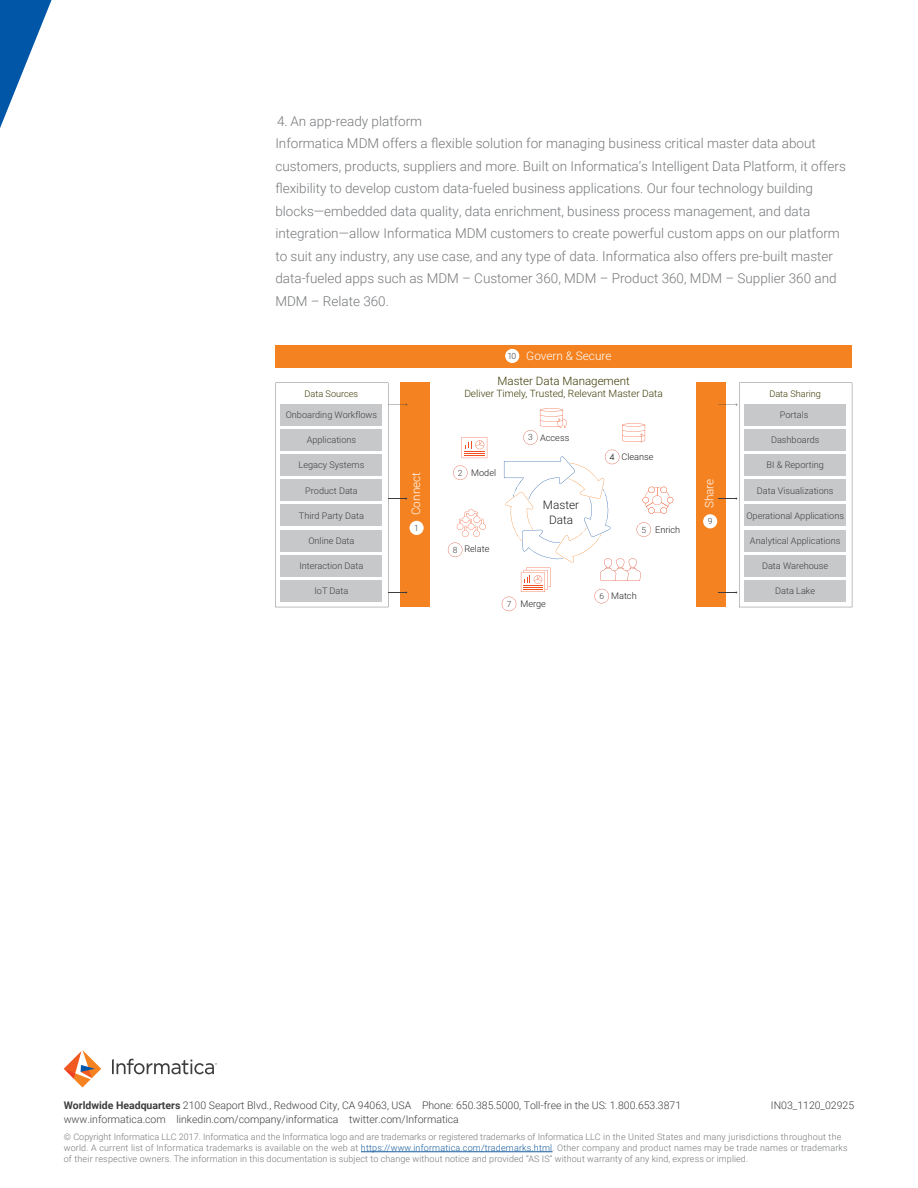
<style>
.page{position:relative;width:918px;height:1188px;background:#fff}
.page>*{position:absolute;margin:0;border:0;box-sizing:border-box;transform-origin:0 0}
.t1{font:300 13.5px/22.5px "Roboto";color:#76787b}
.t2{font:300 11.85px "Roboto";color:#fff}
.t3{font:300 11.85px/14.1px "Roboto";color:#231f20;text-align:center}
.t4{font:300 11.55px "Roboto";color:#3c3902}
.t5{font:300 10.5px/13.5px "Roboto";color:#3e3e3f}
.t6{font:300 10.2px "Roboto";color:#3c3902}
.t7{font:300 9.15px "Roboto";color:#3e3e3f}
.t8{font:300 9.15px "Roboto";color:#231f20}
.t9{font:300 9.15px "Roboto";color:#3c3902}
.t10{font:300 9px/10.8px "Roboto";letter-spacing:.01em;color:#76787b}
.t11{font:300 8.55px "Roboto";color:#3e3e3f}
.t12{font:8.55px "Futura Std";color:#3e3e3f}
.s1{font-weight:700}
.s2{color:#175d9e}
</style>
<div class="page">
<svg style="left:0;top:0;width:52px;height:128px"></svg>
<svg style="left:64px;top:1050px;width:37px;height:38px"></svg>
<svg style="left:112px;top:1059px;width:105px;height:15px"></svg>
<hr style="left:361px;top:1152px;width:192px;height:1px;background:#175d9e">
<div style="left:276px;top:346px;width:576px;height:22px;background:#f58220"></div>
<div style="left:401px;top:383px;width:29px;height:224px;background:#f58220"></div>
<div style="left:696px;top:383px;width:29px;height:224px;background:#f58220"></div>
<svg style="left:457px;top:509px;width:29px;height:28px"></svg>
<div style="left:505px;top:349px;width:14px;height:14px;background:#fff;border-radius:50%"></div>
<div style="left:409px;top:521px;width:15px;height:14px;background:#fff;border-radius:50%"></div>
<div style="left:703px;top:514px;width:14px;height:14px;background:#fff;border-radius:50%"></div>
<svg style="left:453px;top:465px;width:15px;height:15px"></svg>
<svg style="left:448px;top:543px;width:14px;height:14px"></svg>
<svg style="left:275px;top:383px;width:132px;height:224px"></svg>
<svg style="left:718px;top:383px;width:134px;height:224px"></svg>
<svg style="left:462px;top:437px;width:25px;height:21px"></svg>
<svg style="left:502px;top:408px;width:171px;height:203px"></svg>
<p class="t1" style="left:275px;top:109px;width:572px">4. An app-ready platform<br>Informatica MDM offers a flexible solution for managing business critical master data about customers, products, suppliers and more. Built on Informatica’s Intelligent Data Platform, it offers flexibility to develop custom data-fueled business applications. Our four technology building blocks—embedded data quality, data enrichment, business process management, and data integration—allow Informatica MDM customers to create powerful custom apps on our platform to suit any industry, any use case, and any type of data. Informatica also offers pre-built master data-fueled apps such as MDM – Customer 360, MDM – Product 360, MDM – Supplier 360 and MDM – Relate 360.</p>
<p class="t11" style="left:507px;top:350px;width:10px">10</p>
<p class="t2" style="left:526px;top:347px;width:87px">Govern &amp; Secure</p>
<p class="t9" style="left:305px;top:388px;width:55px">Data Sources</p>
<p class="t7" style="left:286px;top:408px;width:93px">Onboarding Workflows</p>
<p class="t7" style="left:307px;top:433px;width:51px">Applications</p>
<p class="t4" style="left:497px;top:373px;width:134px">Master Data Management</p>
<p class="t6" style="left:464px;top:386px;width:200px">Deliver Timely, Trusted, Relevant Master Data</p>
<p class="t11" style="left:528px;top:431px;width:6px">3</p>
<p class="t8" style="left:540px;top:432px;width:31px">Access</p>
<p class="t9" style="left:769px;top:388px;width:53px">Data Sharing</p>
<p class="t7" style="left:771px;top:433px;width:50px">Dashboards</p>
<p class="t7" style="left:780px;top:408px;width:30px">Portals</p>
<p class="t7" style="left:299px;top:458px;width:67px">Legacy Systems</p>
<p class="t7" style="left:305px;top:484px;width:54px">Product Data</p>
<p class="t7" style="left:299px;top:509px;width:67px">Third Party Data</p>
<p class="t7" style="left:308px;top:534px;width:48px">Online Data</p>
<p class="t2" style="left:407px;top:515px;width:45px;rotate:-90deg">Connect</p>
<p class="t11" style="left:414px;top:522px;width:6px">1</p>
<p class="t11" style="left:458px;top:467px;width:6px">2</p>
<p class="t8" style="left:471px;top:466px;width:26px">Model</p>
<p class="t11" style="left:453px;top:544px;width:6px">8</p>
<p class="t8" style="left:464px;top:543px;width:27px">Relate</p>
<p class="t3" style="left:543px;top:498px;width:38px">Master<br>Data</p>
<p class="t8" style="left:621px;top:450px;width:34px">Cleanse</p>
<p class="t12" style="left:610px;top:451px;width:7px">4</p>
<p class="t11" style="left:641px;top:524px;width:6px">5</p>
<p class="t8" style="left:655px;top:523px;width:27px">Enrich</p>
<p class="t2" style="left:701px;top:508px;width:31px;rotate:-90deg">Share</p>
<p class="t11" style="left:708px;top:515px;width:6px">9</p>
<p class="t7" style="left:767px;top:458px;width:59px">BI &amp; Reporting</p>
<p class="t7" style="left:757px;top:484px;width:78px">Data Visualizations</p>
<p class="t7" style="left:746px;top:509px;width:99px">Operational Applications</p>
<p class="t7" style="left:750px;top:534px;width:92px">Analytical Applications</p>
<p class="t7" style="left:300px;top:560px;width:65px">Interaction Data</p>
<p class="t7" style="left:762px;top:560px;width:68px">Data Warehouse</p>
<p class="t7" style="left:315px;top:584px;width:35px">IoT Data</p>
<p class="t11" style="left:507px;top:598px;width:6px">7</p>
<p class="t8" style="left:520px;top:597px;width:27px">Merge</p>
<p class="t11" style="left:599px;top:590px;width:6px">6</p>
<p class="t8" style="left:611px;top:589px;width:27px">Match</p>
<p class="t7" style="left:775px;top:584px;width:41px">Data Lake</p>
<p class="t5" style="left:64px;top:1098px;width:619px"><span class="s1">Worldwide Headquarters</span> 2100 Seaport Blvd., Redwood City, CA 94063, USA Phone: 650.385.5000, Toll-free in the US: 1.800.653.3871 www.informatica.com linkedin.com/company/informatica twitter.com/Informatica</p>
<p class="t10" style="left:64px;top:1131px;width:786px">© Copyright Informatica LLC 2017. Informatica and the Informatica logo and are trademarks or registered trademarks of Informatica LLC in the United States and many jurisdictions throughout the world. A current list of Informatica trademarks is available on the web at <span class="s2">https://www.informatica.com/trademarks.html</span>. Other company and product names may be trade names or trademarks of their respective owners. The information in this documentation is subject to change without notice and provided “AS IS” without warranty of any kind, express or implied.</p>
<p class="t5" style="left:771px;top:1098px;width:85px">IN03_1120_02925</p>
</div>
